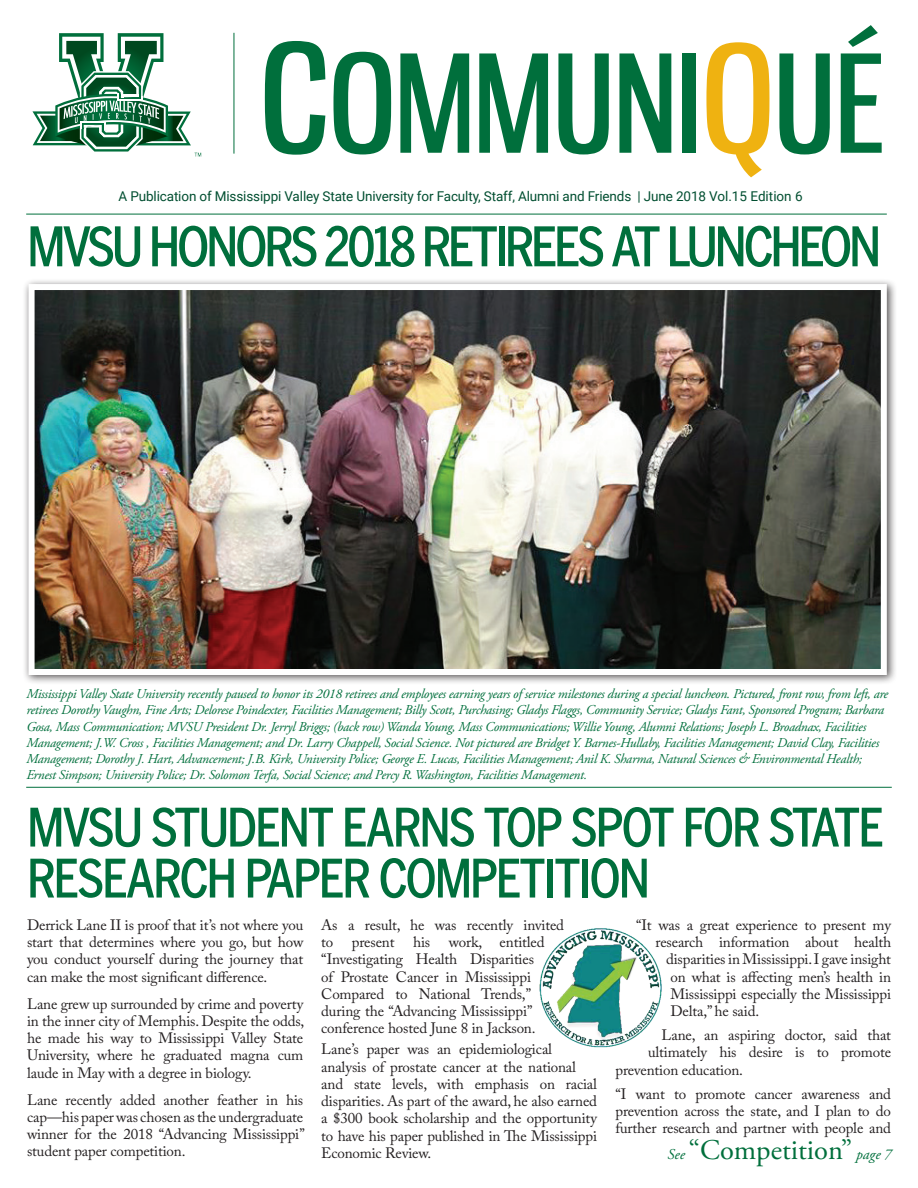
<style>
.page{position:relative;width:918px;height:1188px;background:#fff}
.page>*{position:absolute;margin:0;border:0;box-sizing:border-box;transform-origin:0 0}
.t1{font:54px "Benton Got Cn Med";letter-spacing:-.06em;color:#006f3c}
.t2{font:52.5px/51px "Benton Got Cn Med";letter-spacing:-.04em;color:#006f3c}
.t3{font:28.5px "Adobe Garamond Pro";color:#006f3c}
.t4{font:15px/17.2px "Adobe Caslon Pro";letter-spacing:-.01em;color:#231f20;text-align:justify}
.t5{font:italic 13.5px/16.2px "Adobe Garamond Pro";letter-spacing:-.02em;color:#006f3c}
.t6{font:13.5px "Roboto";letter-spacing:-.01em;color:#004e30}
.s1{font-style:italic;font-size:15px}
</style>
<div class="page">
<div style="left:22px;top:278px;width:875px;height:407px;background:#231f20;opacity:.75"></div>
<img style="left:36px;top:291px;width:844px;height:377px">
<div style="left:29px;top:284px;width:858px;height:391px;border:6px solid #fff"></div>
<hr style="left:234px;top:33px;width:1px;height:121px;background:#006f3c">
<svg style="left:32px;top:33px;width:169px;height:124px"></svg>
<svg style="left:265px;top:41px;width:60px;height:114px"></svg>
<svg style="left:333px;top:52px;width:58px;height:102px"></svg>
<svg style="left:400px;top:53px;width:69px;height:100px"></svg>
<svg style="left:479px;top:53px;width:69px;height:100px"></svg>
<svg style="left:558px;top:53px;width:51px;height:101px"></svg>
<svg style="left:619px;top:53px;width:52px;height:100px"></svg>
<div style="left:682px;top:53px;width:14px;height:100px;background:#006f3c"></div>
<svg style="left:706px;top:42px;width:63px;height:135px"></svg>
<svg style="left:779px;top:53px;width:51px;height:101px"></svg>
<svg style="left:841px;top:25px;width:41px;height:128px"></svg>
<hr style="left:26px;top:214px;width:861px;height:1px;background:#006f3c">
<hr style="left:26px;top:787px;width:866px;height:1px;background:#006f3c">
<img style="left:538px;top:925px;width:127px;height:127px;border-radius:64px">
<p class="t6" style="left:119px;top:186px;width:686px">A Publication of Mississippi Valley State University for Faculty, Staff, Alumni and Friends | June 2018 Vol.15 Edition 6</p>
<h1 class="t1" style="left:27px;top:214px;width:856px">MVSU HONORS 2018 RETIREES AT LUNCHEON</h1>
<p class="t5" style="left:26px;top:686px;width:863px">Mississippi Valley State University recently paused to honor its 2018 retirees and employees earning years of service milestones during a special luncheon. Pictured, front row, from left, are retirees Dorothy Vaughn, Fine Arts; Delorese Poindexter, Facilities Management; Billy Scott, Purchasing; Gladys Flaggs, Community Service; Gladys Fant, Sponsored Program; Barbara Gosa, Mass Communication; MVSU President Dr. Jerryl Briggs; (back row) Wanda Young, Mass Communications; Willie Young, Alumni Relations; Joseph L. Broadnax, Facilities Management; J.W. Cross , Facilities Management; and Dr. Larry Chappell, Social Science. Not pictured are Bridget Y. Barnes-Hullaby, Facilities Management; David Clay, Facilities Management; Dorothy J. Hart, Advancement; J.B. Kirk, University Police; George E. Lucas, Facilities Management; Anil K. Sharma, Natural Sciences &amp; Environmental Health; Ernest Simpson; University Police; Dr. Solomon Terfa, Social Science; and Percy R. Washington, Facilities Management.</p>
<h2 class="t2" style="left:27px;top:801px;width:858px">MVSU STUDENT EARNS TOP SPOT FOR STATE<br>RESEARCH PAPER COMPETITION</h2>
<p class="t4" style="left:27px;top:916px;width:278px">Derrick Lane II is proof that it’s not where you start that determines where you go, but how you conduct yourself during the journey that can make the most significant difference.</p>
<p class="t4" style="left:27px;top:995px;width:279px">Lane grew up surrounded by crime and poverty in the inner city of Memphis. Despite the odds, he made his way to Mississippi Valley State University, where he graduated magna cum laude in May with a degree in biology.</p>
<p class="t4" style="left:27px;top:1091px;width:279px">Lane recently added another feather in his cap—his paper was chosen as the undergraduate winner for the 2018 “Advancing Mississippi” student paper competition.</p>
<p class="t4" style="left:321px;top:916px;width:244px;text-align:left">As a result, he was recently invited to present his work, entitled “Investigating Health Disparities<br>of Prostate Cancer in Mississippi Compared to National Trends,” during the “Advancing Mississippi” conference hosted June 8 in Jackson.</p>
<p class="t4" style="left:321px;top:1040px;width:277px;text-align:left">Lane’s paper was an epidemiological analysis of prostate cancer at the national and state levels, with emphasis on racial disparities. As part of the award, he also earned a $300 book scholarship and the opportunity to have his paper published in The Mississippi Economic Review.</p>
<p class="t4" style="left:636px;top:916px;width:257px">“It was a great experience to present my</p>
<p class="t4" style="left:656px;top:933px;width:237px">research information about health</p>
<p class="t4" style="left:666px;top:950px;width:227px">disparities in Mississippi. I gave insight</p>
<p class="t4" style="left:671px;top:968px;width:222px">on what is affecting men’s health in</p>
<p class="t4" style="left:671px;top:985px;width:222px">Mississippi especially the Mississippi</p>
<p class="t4" style="left:671px;top:1002px;width:90px">Delta,” he said.</p>
<p class="t4" style="left:662px;top:1026px;width:231px">Lane, an aspiring doctor, said that</p>
<p class="t4" style="left:648px;top:1043px;width:245px">ultimately his desire is to promote</p>
<p class="t4" style="left:616px;top:1061px;width:129px">prevention education.</p>
<p class="t4" style="left:616px;top:1085px;width:277px">“I want to promote cancer awareness and prevention across the state, and I plan to do further research and partner with people and</p>
<h3 class="t3" style="left:668px;top:1132px;width:226px"><span class="s1">See</span> “Competition” <span class="s1">page 7</span></h3>
</div>
